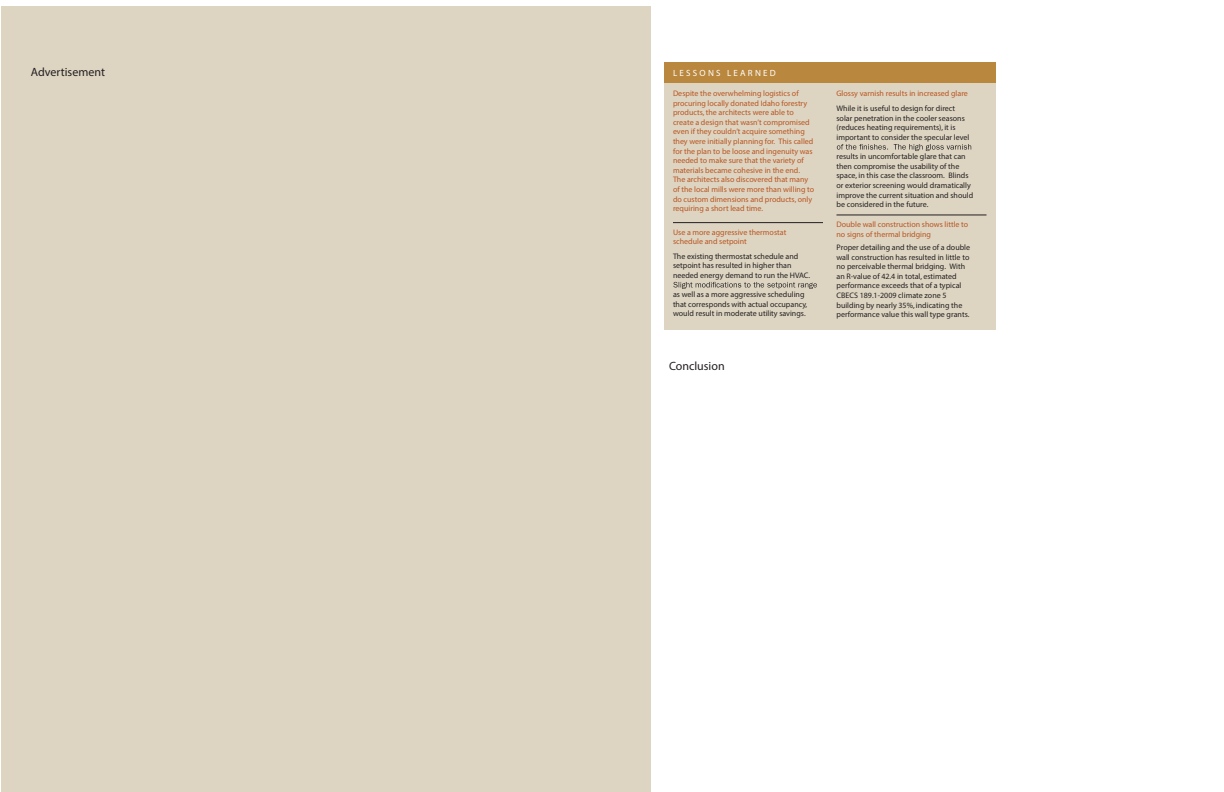
<style>
.page{position:relative;width:1224px;height:792px;background:#fff}
.page>*{position:absolute;margin:0;border:0;box-sizing:border-box;transform-origin:0 0}
.t1{font:12px "Myriad Pro";color:#231f20}
.t2{font:600 9px "ITC Franklin Gothic Std";letter-spacing:.25em;color:#fff}
.t3{font:8px/9.6px "ITC Franklin Gothic Std";color:#231f20}
.t4{font:8px/9.6px "ITC Franklin Gothic Std";color:#b95521}
.t5{font:600 8px/9.6px "ITC Franklin Gothic Std";color:#b95521}
</style>
<div class="page">
<div style="left:2px;top:6px;width:649px;height:786px;background:#ddd5c2"></div>
<div style="left:664px;top:83px;width:332px;height:247px;background:#ddd5c2"></div>
<svg style="left:673px;top:282px;width:144px;height:7px"></svg>
<svg style="left:837px;top:144px;width:134px;height:7px"></svg>
<div style="left:664px;top:63px;width:332px;height:20px;background:#b9873d"></div>
<hr style="left:673px;top:222px;width:150px;height:1px;background:#231f20">
<hr style="left:836px;top:215px;width:150px;height:1px;background:#231f20">
<h1 class="t1" style="left:31px;top:64px;width:75px">Advertisement</h1>
<p class="t2" style="left:673px;top:67px;width:104px">LESSONS LEARNED</p>
<p class="t4" style="left:673px;top:88px;width:143px">Despite the overwhelming logistics of procuring locally donated Idaho forestry products, the architects were able to create a design that wasn’t compromised even if they couldn’t acquire something they were initially planning for. This called for the plan to be loose and ingenuity was needed to make sure that the variety of materials became cohesive in the end.<br>The architects also discovered that many of the local mills were more than willing to do custom dimensions and products, only requiring a short lead time.</p>
<p class="t5" style="left:673px;top:227px;width:115px">Use a more aggressive thermostat schedule and setpoint</p>
<p class="t3" style="left:673px;top:251px;width:139px">The existing thermostat schedule and setpoint has resulted in higher than needed energy demand to run the HVAC.</p>
<p class="t3" style="left:673px;top:289px;width:136px">as well as a more aggressive scheduling that corresponds with actual occupancy, would result in moderate utility savings.</p>
<h1 class="t1" style="left:669px;top:358px;width:57px">Conclusion</h1>
<p class="t5" style="left:836px;top:88px;width:133px">Glossy varnish results in increased glare</p>
<p class="t3" style="left:836px;top:104px;width:134px">While it is useful to design for direct solar penetration in the cooler seasons (reduces heating requirements), it is important to consider the specular level</p>
<p class="t3" style="left:836px;top:152px;width:138px">results in uncomfortable glare that can then compromise the usability of the space, in this case the classroom. Blinds or exterior screening would dramatically improve the current situation and should be considered in the future.</p>
<p class="t3" style="left:836px;top:242px;width:135px">Proper detailing and the use of a double wall construction has resulted in little to no perceivable thermal bridging. With an R-value of 42.4 in total, estimated performance exceeds that of a typical CBECS 189.1-2009 climate zone 5 building by nearly 35%, indicating the performance value this wall type grants.</p>
<p class="t5" style="left:836px;top:220px;width:133px">Double wall construction shows little to no signs of thermal bridging</p>
</div>
